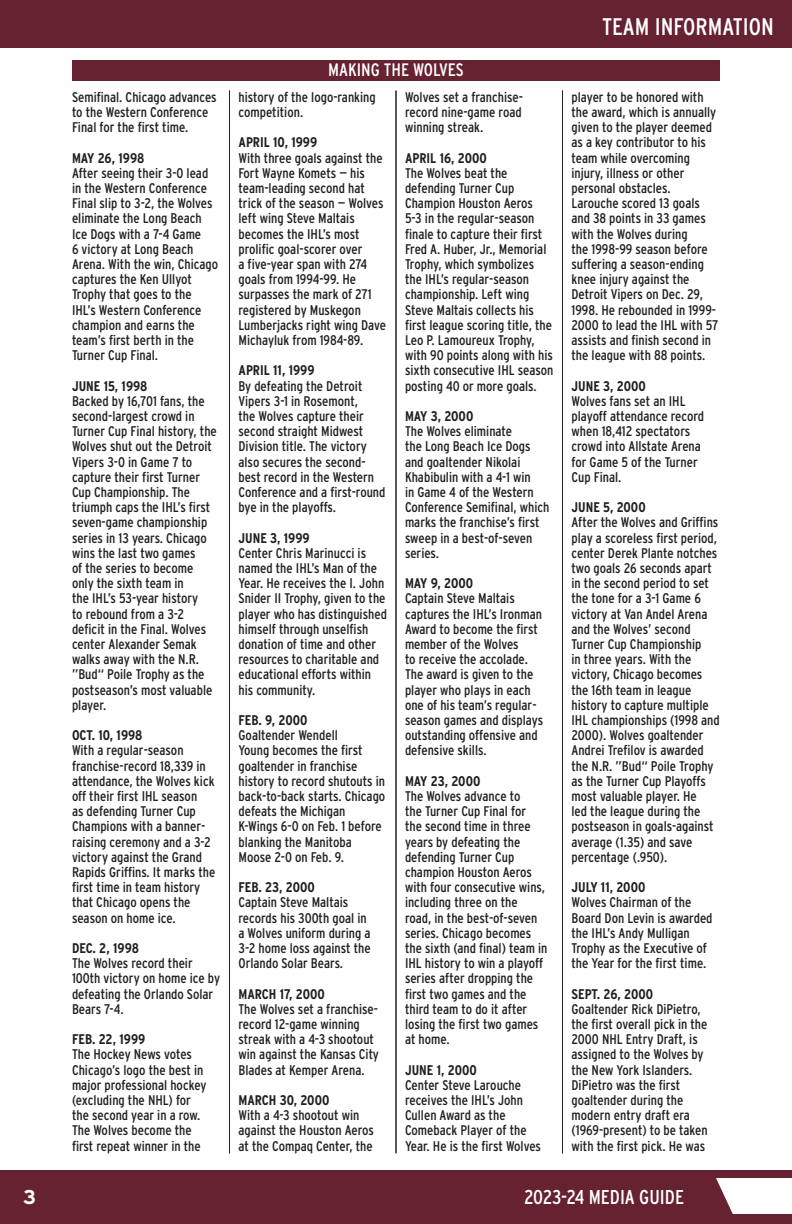
<style>
.page{position:relative;width:792px;height:1224px;background:#fff}
.page>*{position:absolute;margin:0;border:0;box-sizing:border-box;transform-origin:0 0}
.t1{font:24px "Interstate Condensed";color:#fff}
.t2{font:20px "Interstate Condensed";color:#fff}
.t3{font:700 20px "Interstate";color:#fff}
.t4{font:18px "Interstate Condensed";color:#fff}
.t5{font:14px/15.2px "Interstate Condensed";color:#231f20}
.t6{font:700 14px "Interstate Condensed";color:#231f20}
</style>
<div class="page">
<div style="left:0;top:1170px;width:792px;height:54px;background:#672231"></div>
<svg style="left:716px;top:1178px;width:76px;height:36px;background:#eee6e8"></svg>
<div style="left:0;top:0;width:792px;height:48px;background:#672231"></div>
<hr style="left:229px;top:91px;width:1px;height:1062px;background:#231f20">
<hr style="left:396px;top:91px;width:1px;height:1062px;background:#231f20">
<hr style="left:562px;top:91px;width:1px;height:1062px;background:#231f20">
<div style="left:72px;top:60px;width:648px;height:20px;background:#672231"></div>
<h2 class="t3" style="left:23px;top:1186px;width:14px">3</h2>
<p class="t5" style="left:72px;top:89px;width:146px">Semifinal. Chicago advances to the Western Conference<br>Final for the first time.</p>
<p class="t6" style="left:72px;top:150px;width:74px">MAY 26, 1998</p>
<p class="t5" style="left:72px;top:165px;width:148px">After seeing their 3-0 lead in the Western Conference<br>Final slip to 3-2, the Wolves eliminate the Long Beach<br>Ice Dogs with a 7-4 Game<br>6 victory at Long Beach<br>Arena. With the win, Chicago captures the Ken Ullyot<br>Trophy that goes to the<br>IHL’s Western Conference champion and earns the team’s first berth in the<br>Turner Cup Final.</p>
<p class="t6" style="left:72px;top:378px;width:77px">JUNE 15, 1998</p>
<p class="t5" style="left:72px;top:393px;width:146px">Backed by 16,701 fans, the second-largest crowd in<br>Turner Cup Final history, the<br>Wolves shut out the Detroit<br>Vipers 3-0 in Game 7 to capture their first Turner<br>Cup Championship. The triumph caps the IHL’s first seven-game championship series in 13 years. Chicago wins the last two games<br>of the series to become only the sixth team in<br>the IHL’s 53-year history<br>to rebound from a 3-2 deficit in the Final. Wolves center Alexander Semak walks away with the N.R. ”Bud“ Poile Trophy as the postseason’s most valuable player.</p>
<p class="t6" style="left:72px;top:727px;width:72px">OCT. 10, 1998</p>
<p class="t5" style="left:72px;top:743px;width:145px">With a regular-season franchise-record 18,339 in attendance, the Wolves kick off their first IHL season<br>as defending Turner Cup<br>Champions with a banner&shy;raising ceremony and a 3-2 victory against the Grand<br>Rapids Griffins. It marks the first time in team history that Chicago opens the season on home ice.</p>
<p class="t6" style="left:72px;top:940px;width:69px">DEC. 2, 1998</p>
<p class="t5" style="left:72px;top:956px;width:150px">The Wolves record their<br>100th victory on home ice by defeating the Orlando Solar<br>Bears 7-4.</p>
<p class="t6" style="left:72px;top:1031px;width:75px">FEB. 22, 1999</p>
<p class="t5" style="left:72px;top:1047px;width:136px">The Hockey News votes<br>Chicago’s logo the best in major professional hockey (excluding the NHL) for the second year in a row.<br>The Wolves become the first repeat winner in the</p>
<p class="t4" style="left:328px;top:60px;width:137px">MAKING THE WOLVES</p>
<p class="t5" style="left:238px;top:89px;width:139px">history of the logo-ranking competition.</p>
<p class="t6" style="left:238px;top:135px;width:80px">APRIL 10, 1999</p>
<p class="t5" style="left:238px;top:150px;width:149px">With three goals against the<br>Fort Wayne Komets — his team-leading second hat trick of the season — Wolves left wing Steve Maltais becomes the IHL’s most prolific goal-scorer over<br>a five-year span with 274 goals from 1994-99. He surpasses the mark of 271 registered by Muskegon<br>Lumberjacks right wing Dave<br>Michayluk from 1984-89.</p>
<p class="t6" style="left:238px;top:363px;width:78px">APRIL 11, 1999</p>
<p class="t5" style="left:238px;top:378px;width:149px">By defeating the Detroit<br>Vipers 3-1 in Rosemont,<br>the Wolves capture their second straight Midwest<br>Division title. The victory also secures the second&shy;best record in the Western<br>Conference and a first-round bye in the playoffs.</p>
<p class="t6" style="left:238px;top:530px;width:73px">JUNE 3, 1999</p>
<p class="t5" style="left:238px;top:545px;width:150px">Center Chris Marinucci is named the IHL’s Man of the<br>Year. He receives the I. John<br>Snider II Trophy, given to the player who has distinguished himself through unselfish donation of time and other resources to charitable and educational efforts within his community.</p>
<p class="t6" style="left:238px;top:712px;width:71px">FEB. 9, 2000</p>
<p class="t5" style="left:238px;top:728px;width:148px">Goaltender Wendell<br>Young becomes the first goaltender in franchise history to record shutouts in back-to-back starts. Chicago defeats the Michigan<br>K-Wings 6-0 on Feb. 1 before blanking the Manitoba<br>Moose 2-0 on Feb. 9.</p>
<p class="t6" style="left:238px;top:879px;width:78px">FEB. 23, 2000</p>
<p class="t5" style="left:238px;top:895px;width:134px">Captain Steve Maltais records his 300th goal in a Wolves uniform during a<br>3-2 home loss against the<br>Orlando Solar Bears.</p>
<p class="t6" style="left:238px;top:986px;width:88px">MARCH 17, 2000</p>
<p class="t5" style="left:238px;top:1001px;width:142px">The Wolves set a franchise&shy;record 12-game winning streak with a 4-3 shootout win against the Kansas City<br>Blades at Kemper Arena.</p>
<p class="t6" style="left:238px;top:1092px;width:92px">MARCH 30, 2000</p>
<p class="t5" style="left:238px;top:1108px;width:137px">With a 4-3 shootout win against the Houston Aeros at the Compaq Center, the</p>
<p class="t5" style="left:405px;top:89px;width:120px;text-align:justify">Wolves set a franchise&shy;record nine-game road winning streak.</p>
<p class="t6" style="left:405px;top:150px;width:84px">APRIL 16, 2000</p>
<p class="t5" style="left:405px;top:165px;width:150px">The Wolves beat the defending Turner Cup<br>Champion Houston Aeros<br>5-3 in the regular-season finale to capture their first<br>Fred A. Huber, Jr., Memorial<br>Trophy, which symbolizes the IHL’s regular-season championship. Left wing<br>Steve Maltais collects his first league scoring title, the<br>Leo P. Lamoureux Trophy, with 90 points along with his sixth consecutive IHL season posting 40 or more goals.</p>
<p class="t6" style="left:405px;top:408px;width:70px">MAY 3, 2000</p>
<p class="t5" style="left:405px;top:424px;width:146px">The Wolves eliminate<br>the Long Beach Ice Dogs and goaltender Nikolai<br>Khabibulin with a 4-1 win<br>in Game 4 of the Western<br>Conference Semifinal, which marks the franchise’s first sweep in a best-of-seven series.</p>
<p class="t6" style="left:405px;top:575px;width:70px">MAY 9, 2000</p>
<p class="t5" style="left:405px;top:591px;width:140px">Captain Steve Maltais captures the IHL’s Ironman<br>Award to become the first member of the Wolves<br>to receive the accolade.<br>The award is given to the player who plays in each one of his team’s regular&shy;season games and displays outstanding offensive and defensive skills.</p>
<p class="t6" style="left:405px;top:773px;width:77px">MAY 23, 2000</p>
<p class="t5" style="left:405px;top:788px;width:144px">The Wolves advance to<br>the Turner Cup Final for<br>the second time in three years by defeating the defending Turner Cup champion Houston Aeros with four consecutive wins, including three on the road, in the best-of-seven series. Chicago becomes the sixth (and final) team in<br>IHL history to win a playoff series after dropping the first two games and the third team to do it after losing the first two games at home.</p>
<p class="t6" style="left:405px;top:1062px;width:73px">JUNE 1, 2000</p>
<p class="t5" style="left:405px;top:1077px;width:138px">Center Steve Larouche receives the IHL’s John<br>Cullen Award as the<br>Comeback Player of the<br>Year. He is the first Wolves</p>
<h1 class="t1" style="left:602px;top:13px;width:173px">TEAM INFORMATION</h1>
<p class="t5" style="left:572px;top:89px;width:148px">player to be honored with the award, which is annually given to the player deemed as a key contributor to his team while overcoming injury, illness or other personal obstacles.<br>Larouche scored 13 goals and 38 points in 33 games with the Wolves during<br>the 1998-99 season before suffering a season-ending knee injury against the<br>Detroit Vipers on Dec. 29,<br>1998. He rebounded in 1999-<br>2000 to lead the IHL with 57 assists and finish second in the league with 88 points.</p>
<p class="t6" style="left:572px;top:378px;width:76px">JUNE 3, 2000</p>
<p class="t5" style="left:572px;top:393px;width:134px">Wolves fans set an IHL playoff attendance record when 18,412 spectators crowd into Allstate Arena for Game 5 of the Turner<br>Cup Final.</p>
<p class="t6" style="left:572px;top:499px;width:76px">JUNE 5, 2000</p>
<p class="t5" style="left:572px;top:515px;width:150px">After the Wolves and Griffins play a scoreless first period, center Derek Plante notches two goals 26 seconds apart in the second period to set the tone for a 3-1 Game 6 victory at Van Andel Arena and the Wolves’ second<br>Turner Cup Championship<br>in three years. With the victory, Chicago becomes the 16th team in league history to capture multiple<br>IHL championships (1998 and<br>2000). Wolves goaltender<br>Andrei Trefilov is awarded the N.R. ”Bud“ Poile Trophy as the Turner Cup Playoffs most valuable player. He<br>led the league during the postseason in goals-against average (1.35) and save percentage (.950).</p>
<p class="t6" style="left:572px;top:879px;width:75px">JULY 11, 2000</p>
<p class="t5" style="left:572px;top:895px;width:143px">Wolves Chairman of the<br>Board Don Levin is awarded the IHL’s Andy Mulligan<br>Trophy as the Executive of the Year for the first time.</p>
<p class="t6" style="left:572px;top:986px;width:83px">SEPT. 26, 2000</p>
<p class="t5" style="left:572px;top:1001px;width:138px">Goaltender Rick DiPietro, the first overall pick in the<br>2000 NHL Entry Draft, is assigned to the Wolves by the New York Islanders.<br>DiPietro was the first goaltender during the modern entry draft era (1969-present) to be taken with the first pick. He was</p>
<h2 class="t2" style="left:524px;top:1186px;width:161px">2023-24 MEDIA GUIDE</h2>
</div>
